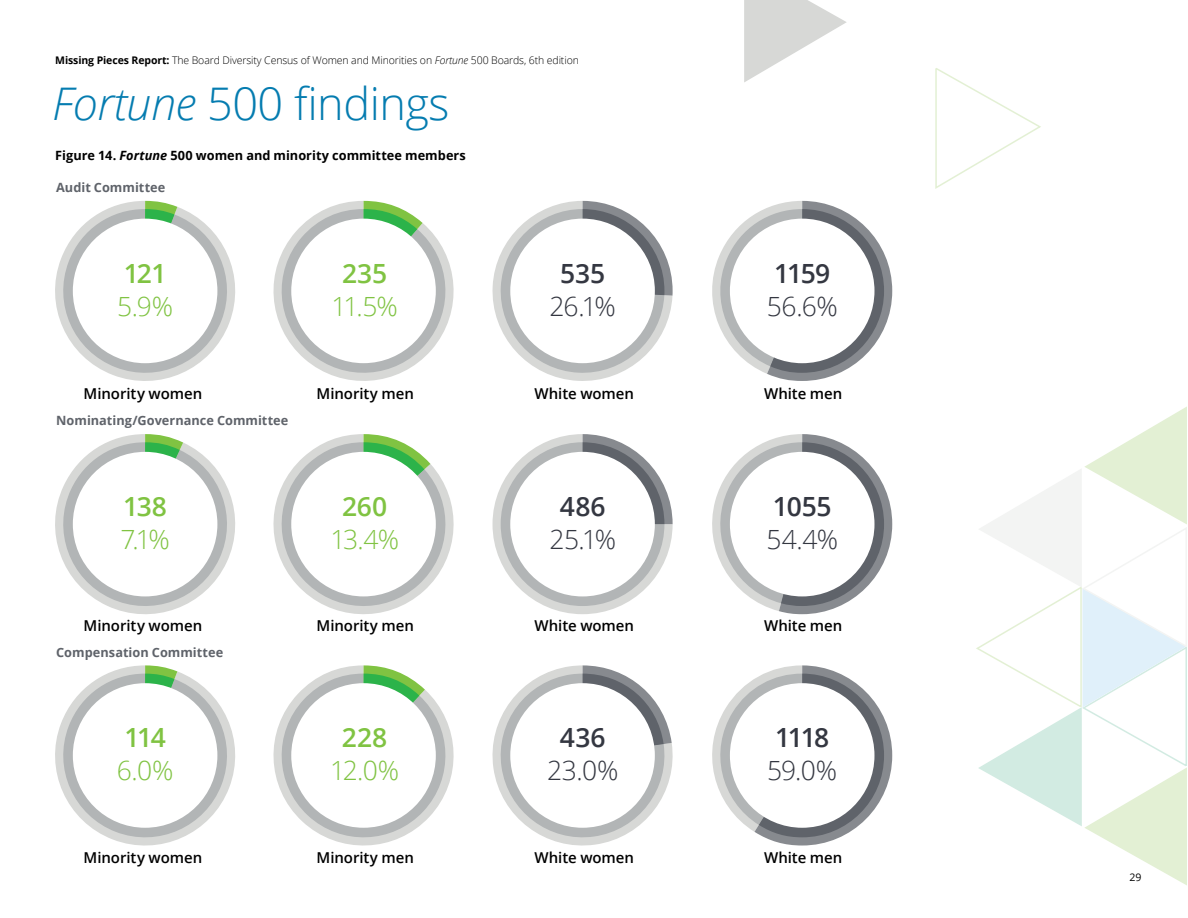
<style>
.page{position:relative;width:1188px;height:918px;background:#fff}
.page>*{position:absolute;margin:0;border:0;box-sizing:border-box;transform-origin:0 0}
.t1{font:300 45px "Open Sans";letter-spacing:-.01em;color:#057cb0}
.t2{font:300 26.4px "Open Sans";letter-spacing:-.015em;color:#343741}
.t3{font:300 26.4px "Open Sans";color:#80c342}
.t4{font:600 26.4px "Open Sans";letter-spacing:-.015em;color:#343741}
.t5{font:600 26.4px "Open Sans";letter-spacing:-.01em;color:#80c342}
.t6{font:600 15px "Open Sans";letter-spacing:-.005em;color:#000}
.t7{font:700 12.75px "Open Sans";color:#5f636a}
.t8{font:700 12.75px "Open Sans";color:#000}
.t9{font:300 10.5px "Open Sans";letter-spacing:-.01em;color:#000}
.t10{font:10.5px "Open Sans";color:#000}
.s1{font-weight:700}
.s2{font-style:italic}
</style>
<div class="page">
<svg style="left:55px;top:201px;width:180px;height:180px"></svg>
<div style="left:73px;top:219px;width:144px;height:144px;background:#fff;border-radius:50%"></div>
<svg style="left:55px;top:434px;width:180px;height:180px"></svg>
<div style="left:73px;top:452px;width:144px;height:144px;background:#fff;border-radius:50%"></div>
<svg style="left:273px;top:201px;width:181px;height:180px"></svg>
<div style="left:291px;top:219px;width:145px;height:144px;background:#fff;border-radius:50%"></div>
<svg style="left:273px;top:434px;width:181px;height:180px"></svg>
<div style="left:291px;top:452px;width:145px;height:144px;background:#fff;border-radius:50%"></div>
<svg style="left:493px;top:201px;width:180px;height:180px"></svg>
<div style="left:510px;top:219px;width:145px;height:144px;background:#fff;border-radius:50%"></div>
<svg style="left:493px;top:434px;width:180px;height:180px"></svg>
<div style="left:510px;top:452px;width:145px;height:144px;background:#fff;border-radius:50%"></div>
<svg style="left:712px;top:201px;width:180px;height:180px"></svg>
<div style="left:730px;top:219px;width:144px;height:144px;background:#fff;border-radius:50%"></div>
<svg style="left:712px;top:434px;width:180px;height:180px"></svg>
<div style="left:730px;top:452px;width:144px;height:144px;background:#fff;border-radius:50%"></div>
<svg style="left:55px;top:665px;width:180px;height:181px"></svg>
<div style="left:73px;top:683px;width:144px;height:145px;background:#fff;border-radius:50%"></div>
<svg style="left:273px;top:665px;width:181px;height:181px"></svg>
<div style="left:291px;top:683px;width:145px;height:145px;background:#fff;border-radius:50%"></div>
<svg style="left:493px;top:665px;width:180px;height:181px"></svg>
<div style="left:510px;top:683px;width:145px;height:145px;background:#fff;border-radius:50%"></div>
<svg style="left:712px;top:665px;width:180px;height:181px"></svg>
<div style="left:730px;top:683px;width:144px;height:145px;background:#fff;border-radius:50%"></div>
<svg style="left:744px;top:0;width:103px;height:82px"></svg>
<svg style="left:935px;top:68px;width:106px;height:121px"></svg>
<svg style="left:976px;top:406px;width:211px;height:479px"></svg>
<p class="t9" style="left:55px;top:53px;width:525px"><span class="s1">Missing Pieces Report:</span> The Board Diversity Census of Women and Minorities on <span class="s2">Fortune</span> 500 Boards, 6th edition</p>
<h1 class="t1" style="left:52px;top:73px;width:399px"><span class="s2">Fortune</span> 500 findings</h1>
<p class="t8" style="left:55px;top:146px;width:412px">Figure 14. <span class="s2">Fortune</span> 500 women and minority committee members</p>
<p class="t7" style="left:56px;top:179px;width:111px">Audit Committee</p>
<h2 class="t5" style="left:124px;top:255px;width:44px">121</h2>
<h2 class="t3" style="left:117px;top:288px;width:58px">5.9%</h2>
<h2 class="t5" style="left:342px;top:255px;width:47px">235</h2>
<h2 class="t3" style="left:332px;top:288px;width:68px">11.5%</h2>
<h2 class="t4" style="left:560px;top:255px;width:47px">535</h2>
<h2 class="t2" style="left:550px;top:288px;width:68px">26.1%</h2>
<h2 class="t4" style="left:774px;top:255px;width:57px">1159</h2>
<h2 class="t2" style="left:767px;top:288px;width:72px">56.6%</h2>
<p class="t6" style="left:84px;top:383px;width:120px">Minority women</p>
<p class="t6" style="left:317px;top:383px;width:99px">Minority men</p>
<p class="t6" style="left:534px;top:383px;width:101px">White women</p>
<p class="t6" style="left:764px;top:383px;width:80px">White men</p>
<p class="t7" style="left:56px;top:411px;width:234px">Nominating/Governance Committee</p>
<h2 class="t5" style="left:123px;top:488px;width:45px">138</h2>
<h2 class="t3" style="left:120px;top:521px;width:51px">7.1%</h2>
<h2 class="t5" style="left:342px;top:488px;width:47px">260</h2>
<h2 class="t3" style="left:330px;top:521px;width:70px">13.4%</h2>
<h2 class="t4" style="left:560px;top:488px;width:47px">486</h2>
<h2 class="t2" style="left:549px;top:521px;width:68px">25.1%</h2>
<h2 class="t4" style="left:773px;top:488px;width:60px">1055</h2>
<h2 class="t2" style="left:766px;top:521px;width:73px">54.4%</h2>
<p class="t6" style="left:84px;top:615px;width:120px">Minority women</p>
<p class="t6" style="left:317px;top:615px;width:99px">Minority men</p>
<p class="t6" style="left:534px;top:615px;width:101px">White women</p>
<p class="t6" style="left:764px;top:615px;width:80px">White men</p>
<p class="t7" style="left:56px;top:643px;width:169px">Compensation Committee</p>
<h2 class="t5" style="left:124px;top:720px;width:43px">114</h2>
<h2 class="t3" style="left:117px;top:753px;width:58px">6.0%</h2>
<h2 class="t5" style="left:342px;top:720px;width:47px">228</h2>
<h2 class="t3" style="left:330px;top:753px;width:70px">12.0%</h2>
<h2 class="t4" style="left:560px;top:720px;width:47px">436</h2>
<h2 class="t2" style="left:547px;top:753px;width:73px">23.0%</h2>
<h2 class="t4" style="left:775px;top:720px;width:56px">1118</h2>
<h2 class="t2" style="left:767px;top:753px;width:71px">59.0%</h2>
<p class="t6" style="left:84px;top:847px;width:120px">Minority women</p>
<p class="t6" style="left:317px;top:847px;width:99px">Minority men</p>
<p class="t6" style="left:534px;top:847px;width:101px">White women</p>
<p class="t6" style="left:764px;top:847px;width:80px">White men</p>
<p class="t10" style="left:1130px;top:870px;width:13px">29</p>
</div>
